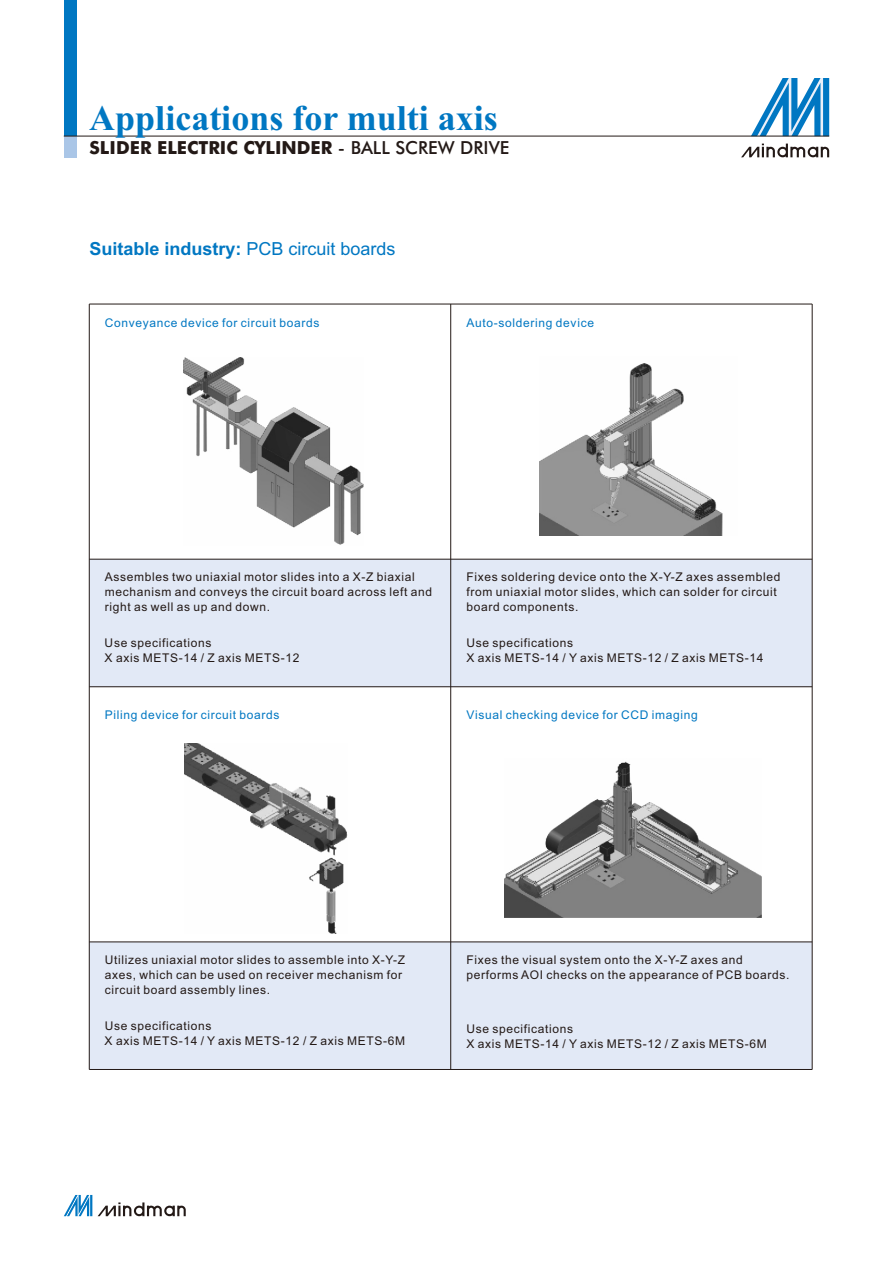
<style>
.page{position:relative;width:893px;height:1263px;background:#fff}
.page>*{position:absolute;margin:0;border:0;box-sizing:border-box;transform-origin:0 0}
.t1{font:700 36px "Times New Roman";color:#0077c2}
.t2{font:700 18px "Futura BT";color:#231916}
.t3{font:700 18px "Arial";color:#0077c2}
.t4{font:12px/14.7px "Arial";letter-spacing:.055em;color:#231916}
.t5{font:12px "Arial";letter-spacing:.055em;color:#0077c2}
.s1{font-weight:500}
.s2{font-weight:400}
</style>
<div class="page">
<svg style="left:751px;top:78px;width:78px;height:58px"></svg>
<div style="left:64px;top:0;width:13px;height:136px;background:#0077c2"></div>
<div style="left:64px;top:136px;width:13px;height:21px;background:#aac6e7"></div>
<hr style="left:64px;top:136px;width:765px;height:1px;background:#231916">
<svg style="left:741px;top:144px;width:88px;height:13px"></svg>
<svg style="left:64px;top:1195px;width:28px;height:21px"></svg>
<svg style="left:98px;top:1202px;width:88px;height:14px"></svg>
<img style="left:540px;top:363px;width:183px;height:172px">
<img style="left:184px;top:358px;width:179px;height:187px">
<img style="left:505px;top:761px;width:256px;height:156px">
<img style="left:185px;top:743px;width:162px;height:191px">
<div style="left:89px;top:942px;width:723px;height:127px;background:#e2e9f6"></div>
<div style="left:89px;top:559px;width:723px;height:128px;background:#e2e9f6"></div>
<hr style="left:89px;top:304px;width:723px;height:1px;background:#231916">
<hr style="left:89px;top:559px;width:723px;height:1px;background:#231916">
<hr style="left:89px;top:686px;width:723px;height:1px;background:#231916">
<hr style="left:450px;top:304px;width:1px;height:765px;background:#231916">
<hr style="left:89px;top:304px;width:1px;height:765px;background:#231916">
<hr style="left:812px;top:304px;width:1px;height:765px;background:#231916">
<hr style="left:89px;top:941px;width:723px;height:1px;background:#231916">
<hr style="left:89px;top:1069px;width:723px;height:1px;background:#231916">
<h1 class="t1" style="left:89px;top:105px;width:410px">Applications for multi axis</h1>
<h2 class="t2" style="left:90px;top:141px;width:421px">SLIDER ELECTRIC CYLINDER <span class="s1">- BALL SCREW DRIVE</span></h2>
<h2 class="t3" style="left:89px;top:242px;width:308px">Suitable industry: <span class="s2">PCB circuit boards</span></h2>
<p class="t5" style="left:105px;top:319px;width:216px">Conveyance device for circuit boards</p>
<p class="t5" style="left:466px;top:319px;width:129px">Auto-soldering device</p>
<p class="t4" style="left:105px;top:571px;width:329px">Assembles two uniaxial motor slides into a X-Z biaxial mechanism and conveys the circuit board across left and right as well as up and down.</p>
<p class="t4" style="left:105px;top:637px;width:196px">Use specifications<br>X axis METS-14 / Z axis METS-12</p>
<p class="t4" style="left:466px;top:571px;width:315px">Fixes soldering device onto the X-Y-Z axes assembled from uniaxial motor slides, which can solder for circuit board components.</p>
<p class="t4" style="left:466px;top:637px;width:299px">Use specifications<br>X axis METS-14 / Y axis METS-12 / Z axis METS-14</p>
<p class="t5" style="left:105px;top:710px;width:176px">Piling device for circuit boards</p>
<p class="t5" style="left:467px;top:710px;width:233px">Visual checking device for CCD imaging</p>
<p class="t4" style="left:105px;top:954px;width:302px">Utilizes uniaxial motor slides to assemble into X-Y-Z axes, which can be used on receiver mechanism for circuit board assembly lines.</p>
<p class="t4" style="left:105px;top:1019px;width:302px">Use specifications<br>X axis METS-14 / Y axis METS-12 / Z axis METS-6M</p>
<p class="t4" style="left:466px;top:954px;width:324px">Fixes the visual system onto the X-Y-Z axes and performs AOI checks on the appearance of PCB boards.</p>
<p class="t4" style="left:466px;top:1023px;width:302px">Use specifications<br>X axis METS-14 / Y axis METS-12 / Z axis METS-6M</p>
</div>
